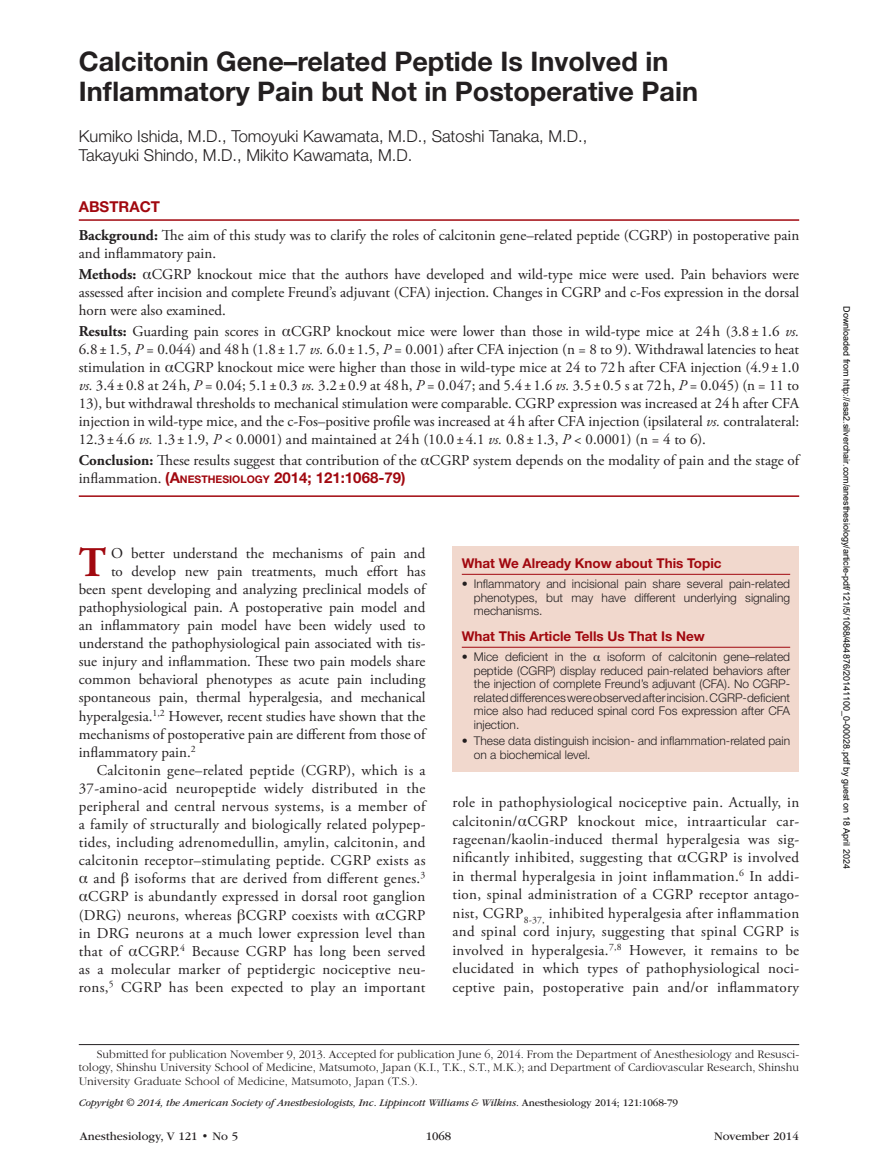
<style>
.page{position:relative;width:878px;height:1175px;background:#fff}
.page>*{position:absolute;margin:0;border:0;box-sizing:border-box;transform-origin:0 0}
.t1{font:700 42.15px "Adobe Garamond Pro";color:#a1080f}
.t2{font:700 27px/30px "Helvetica Neue LT Std";color:#231f20}
.t3{font:300 16.5px/19.5px "Helvetica Neue LT Std";color:#231f20}
.t4{font:15px/18.5px "Adobe Garamond Pro";color:#231f20;text-align:justify}
.t5{font:15px "Adobe Garamond Pro";letter-spacing:.02em;color:#231f20}
.t6{font:700 15px "Helvetica Neue LT Std";color:#a1080f}
.t7{font:700 13.5px "Helvetica Neue LT Std";color:#a1080f}
.t8{font:300 12px/13.5px "Helvetica Neue LT Std";color:#231f20;text-align:justify}
.t9{font:300 12px/13.5px "ITC Garamond Std";color:#231f20;text-align:justify}
.t10{font:12px "ITC Garamond Std";color:#231f20}
.t11{font:italic 10.5px "ITC Garamond Std";letter-spacing:-.01em;color:#231f20}
.t12{font:9px "Arial";color:#000}
.s1{font-weight:700}
.s2{font-family:"Gandhari Unicode"}
.s3{font-style:italic}
.s4{font-family:"Adobe Garamond Pro";font-weight:400;color:#231f20}
.s5{font-size:10.5px}
.s6{font-family:"Gandhari Unicode";font-weight:400}
.s7{font-style:normal}
</style>
<div class="page">
<div style="left:452px;top:546px;width:347px;height:226px;background:#f1d8cd"></div>
<hr style="left:462px;top:574px;width:328px;height:1px;background:#a1080f">
<hr style="left:462px;top:647px;width:328px;height:1px;background:#a1080f">
<hr style="left:79px;top:219px;width:720px;height:2px;background:#a1080f">
<hr style="left:79px;top:495px;width:720px;height:2px;background:#a1080f">
<hr style="left:79px;top:1044px;width:720px;height:1px;background:#231f20">
<h2 class="t2" style="left:79px;top:46px;width:620px">Calcitonin Gene–related Peptide Is Involved in<br>Inflammatory Pain but Not in Postoperative Pain</h2>
<p class="t3" style="left:79px;top:126px;width:510px">Kumiko Ishida, M.D., Tomoyuki Kawamata, M.D., Satoshi Tanaka, M.D.,<br>Takayuki Shindo, M.D., Mikito Kawamata, M.D.</p>
<p class="t6" style="left:79px;top:197px;width:83px">ABSTRACT</p>
<p class="t4" style="left:79px;top:227px;width:722px;line-height:18px"><span class="s1">Background:</span> The aim of this study was to clarify the roles of calcitonin gene–related peptide (CGRP) in postoperative pain and inflammatory pain.</p>
<p class="t4" style="left:79px;top:266px;width:722px;line-height:18px"><span class="s1">Methods:</span> <span class="s2">α</span>CGRP knockout mice that the authors have developed and wild-type mice were used. Pain behaviors were assessed after incision and complete Freund’s adjuvant (CFA) injection. Changes in CGRP and c-Fos expression in the dorsal horn were also examined.</p>
<p class="t4" style="left:79px;top:323px;width:722px;line-height:18px"><span class="s1">Results:</span> Guarding pain scores in <span class="s2">α</span>CGRP knockout mice were lower than those in wild-type mice at 24h (3.8 ±1.6 <span class="s3">vs.<br></span>6.8±1.5, <span class="s3">P</span> = 0.044) and 48h (1.8 ± 1.7 <span class="s3">vs.</span> 6.0 ± 1.5, <span class="s3">P</span> = 0.001) after CFA injection (n = 8 to 9). Withdrawal latencies to heat stimulation in <span class="s2">α</span>CGRP knockout mice were higher than those in wild-type mice at 24 to 72h after CFA injection (4.9±1.0 <span class="s3">vs.</span> 3.4 ±0.8 at 24h, <span class="s3">P</span> = 0.04; 5.1 ±0.3 <span class="s3">vs.</span> 3.2 ±0.9 at 48h, <span class="s3">P</span> = 0.047; and 5.4 ±1.6 <span class="s3">vs.</span> 3.5 ±0.5 s at 72h, <span class="s3">P</span> = 0.045) (n = 11 to 13), but withdrawal thresholds to mechanical stimulation were comparable. CGRP expression was increased at 24h after CFA injection in wild-type mice, and the c-Fos–positive profile was increased at 4h after CFA injection (ipsilateral <span class="s3">vs.</span> contralateral:<br>12.3 ± 4.6 <span class="s3">vs.</span> 1.3±1.9, <span class="s3">P</span> &lt; 0.0001) and maintained at 24h (10.0 ±4.1 <span class="s3">vs.</span> 0.8±1.3, <span class="s3">P</span> &lt; 0.0001) (n = 4 to 6).</p>
<p class="t4" style="left:79px;top:452px;width:722px"><span class="s1">Conclusion:</span> These results suggest that contribution of the <span class="s2">α</span>CGRP system depends on the modality of pain and the stage of</p>
<p class="t6" style="left:79px;top:469px;width:328px"><span class="s4">inflammation.</span> (A<span class="s5">NESTHESIOLOGY</span> 2014; 121:1068-79)</p>
<h1 class="t1" style="left:79px;top:538px;width:29px">T</h1>
<p class="t4" style="left:111px;top:544px;width:316px">O better understand the mechanisms of pain and</p>
<p class="t4" style="left:111px;top:562px;width:316px">to develop new pain treatments, much effort has</p>
<p class="t4" style="left:79px;top:580px;width:348px">been spent developing and analyzing preclinical models of</p>
<p class="t4" style="left:79px;top:598px;width:348px">pathophysiological pain. A postoperative pain model and</p>
<p class="t4" style="left:79px;top:616px;width:348px">an inflammatory pain model have been widely used to</p>
<p class="t4" style="left:79px;top:634px;width:348px">understand the pathophysiological pain associated with tis-</p>
<p class="t4" style="left:79px;top:653px;width:348px">sue injury and inflammation. These two pain models share</p>
<p class="t4" style="left:79px;top:671px;width:348px">common behavioral phenotypes as acute pain including</p>
<p class="t4" style="left:79px;top:689px;width:348px">spontaneous pain, thermal hyperalgesia, and mechanical</p>
<p class="t4" style="left:79px;top:707px;width:348px">hyperalgesia.<sup>1,2</sup> However, recent studies have shown that the</p>
<p class="t4" style="left:79px;top:725px;width:348px">mechanisms of postoperative pain are different from those of</p>
<p class="t4" style="left:79px;top:743px;width:118px">inflammatory pain.<sup>2</sup></p>
<p class="t5" style="left:97px;top:761px;width:330px">Calcitonin gene–related peptide (CGRP), which is a</p>
<p class="t5" style="left:79px;top:779px;width:348px">37-amino-acid neuropeptide widely distributed in the</p>
<p class="t5" style="left:79px;top:797px;width:348px">peripheral and central nervous systems, is a member of</p>
<p class="t5" style="left:79px;top:815px;width:348px">a family of structurally and biologically related polypep-</p>
<p class="t5" style="left:79px;top:833px;width:348px">tides, including adrenomedullin, amylin, calcitonin, and</p>
<p class="t5" style="left:79px;top:851px;width:348px">calcitonin receptor–stimulating peptide. CGRP exists as</p>
<p class="t5" style="left:79px;top:869px;width:348px"><span class="s2">α</span> and <span class="s2">β</span> isoforms that are derived from different genes.<sup>3</sup></p>
<p class="t5" style="left:79px;top:887px;width:348px"><span class="s2">α</span>CGRP is abundantly expressed in dorsal root ganglion</p>
<p class="t5" style="left:79px;top:905px;width:348px">(DRG) neurons, whereas <span class="s2">β</span>CGRP coexists with <span class="s2">α</span>CGRP</p>
<p class="t5" style="left:79px;top:923px;width:348px">in DRG neurons at a much lower expression level than</p>
<p class="t5" style="left:79px;top:942px;width:348px">that of <span class="s2">α</span>CGRP.<sup>4</sup> Because CGRP has long been served</p>
<p class="t5" style="left:79px;top:960px;width:348px">as a molecular marker of peptidergic nociceptive neu-</p>
<p class="t5" style="left:79px;top:978px;width:348px">rons,<sup>5</sup> CGRP has been expected to play an important</p>
<p class="t7" style="left:462px;top:554px;width:261px">What We Already Know about This Topic</p>
<p class="t8" style="left:474px;top:577px;width:318px;text-indent:-12px">• Inflammatory and incisional pain share several pain-related phenotypes, but may have different underlying signaling mechanisms.</p>
<p class="t7" style="left:462px;top:627px;width:244px">What This Article Tells Us That Is New</p>
<p class="t8" style="left:474px;top:650px;width:318px;text-indent:-12px">• Mice deficient in the <span class="s6">α</span> isoform of calcitonin gene–related peptide (CGRP) display reduced pain-related behaviors after the injection of complete Freund’s adjuvant (CFA). No CGRP&shy;relateddifferenceswereobservedafterincision.CGRP-deficient mice also had reduced spinal cord Fos expression after CFA injection.</p>
<p class="t8" style="left:474px;top:734px;width:318px;text-indent:-12px">• These data distinguish incision- and inflammation-related pain on a biochemical level.</p>
<p class="t4" style="left:452px;top:793px;width:348px">role in pathophysiological nociceptive pain. Actually, in calcitonin/<span class="s2">α</span>CGRP knockout mice, intraarticular car&shy;rageenan/kaolin-induced thermal hyperalgesia was sig&shy;nificantly inhibited, suggesting that <span class="s2">α</span>CGRP is involved in thermal hyperalgesia in joint inflammation.<sup>6</sup> In addi&shy;tion, spinal administration of a CGRP receptor antago&shy;nist, CGRP<sub>8-37,</sub> inhibited hyperalgesia after inflammation and spinal cord injury, suggesting that spinal CGRP is involved in hyperalgesia.<sup>7,8</sup> However, it remains to be elucidated in which types of pathophysiological noci&shy;ceptive pain, postoperative pain and/or inflammatory</p>
<p class="t9" style="left:79px;top:1047px;width:722px;text-indent:18px">Submitted for publication November 9, 2013. Accepted for publication June 6, 2014. From the Department of Anesthesiology and Resusci&shy;tology, Shinshu University School of Medicine, Matsumoto, Japan (K.I., T.K., S.T., M.K.); and Department of Cardiovascular Research, Shinshu University Graduate School of Medicine, Matsumoto, Japan (T.S.).</p>
<p class="t11" style="left:79px;top:1096px;width:601px">Copyright © 2014, the American Society of Anesthesiologists, Inc. Lippincott Williams &amp; Wilkins. <span class="s7">Anesthesiology 2014; 121:1068-79</span></p>
<p class="t10" style="left:80px;top:1130px;width:160px">Anesthesiology, V 121 • No 5</p>
<p class="t10" style="left:426px;top:1130px;width:27px">1068</p>
<p class="t10" style="left:714px;top:1130px;width:86px">November 2014</p>
<p class="t12" style="left:850px;top:306px;width:564px;rotate:90deg">Downloaded from http://asa2.silverchair.com/anesthesiology/article-pdf/121/5/1068/484876/20141100_0-00028.pdf by guest on 18 April 2024</p>
</div>
